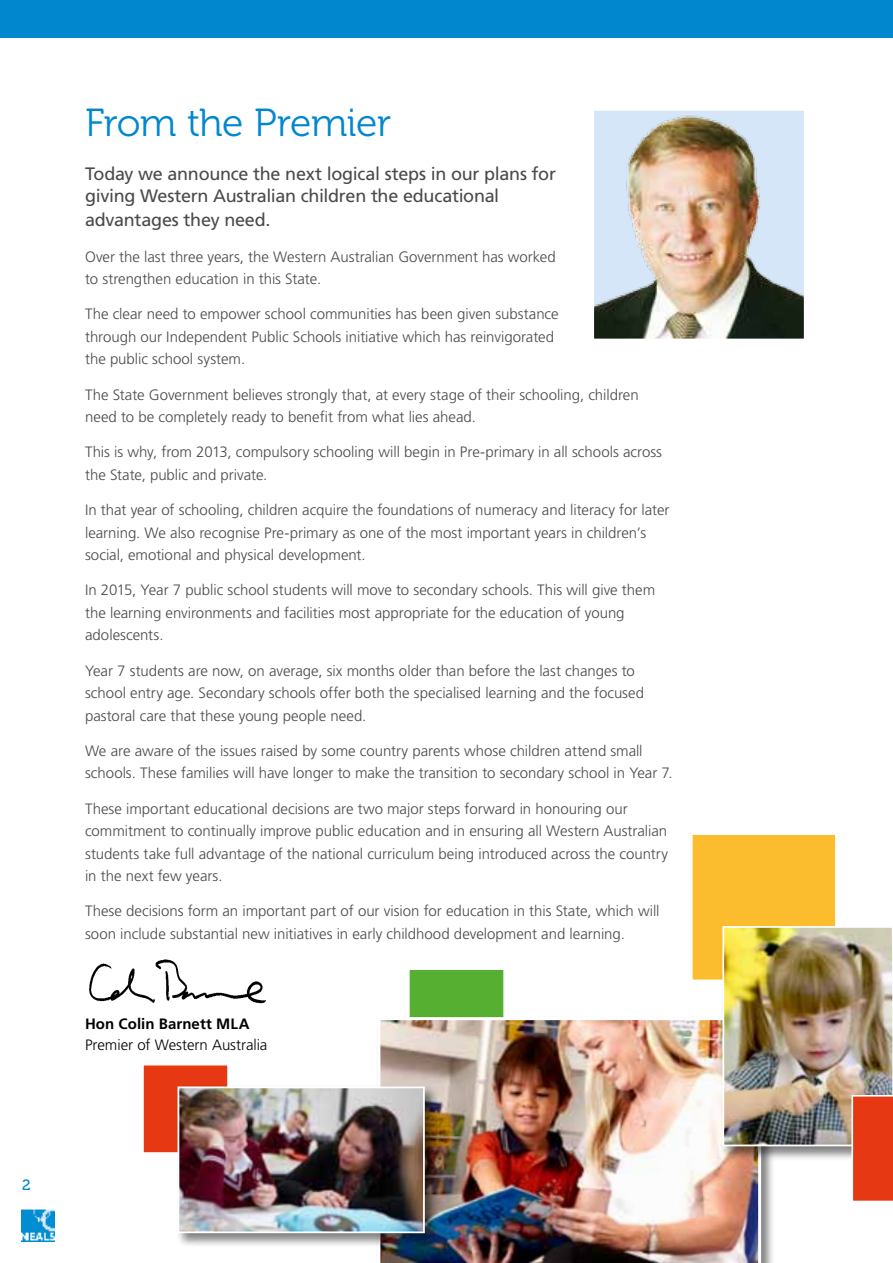
<style>
.page{position:relative;width:893px;height:1263px;background:#fff}
.page>*{position:absolute;margin:0;border:0;box-sizing:border-box;transform-origin:0 0}
.t1{font:39px "Museo 300";letter-spacing:-.015em;color:#0087ce}
.t2{font:18px/23.2px "Frutiger";letter-spacing:-.015em;color:#4a4a49}
.t3{font:300 15px/22.5px "Frutiger";color:#4a4a49}
.t4{font:300 15px "Frutiger";letter-spacing:-.005em;color:#000}
.t5{font:700 15px "Frutiger";letter-spacing:.005em;color:#000}
.t6{font:15px "Museo 500";color:#0087ce}
</style>
<div class="page">
<div style="left:142px;top:1064px;width:87px;height:89px;background:#e63812;border:1px solid #fff"></div>
<div style="left:408px;top:968px;width:97px;height:101px;background:#56af31;border:1px solid #fff"></div>
<div style="left:691px;top:833px;width:146px;height:148px;background:#fbbd2d;border:1px solid #fff"></div>
<img style="left:89px;top:959px;width:177px;height:45px">
<svg style="left:21px;top:1209px;width:34px;height:33px"></svg>
<img style="left:595px;top:112px;width:208px;height:226px">
<div style="left:591px;top:108px;width:216px;height:234px;border:3px solid #fff"></div>
<div style="left:0;top:0;width:893px;height:38px;background:#0087ce"></div>
<img style="left:380px;top:1017px;width:379px;height:246px">
<div style="left:175px;top:1084px;width:264px;height:163px;background:#000;opacity:.5"></div>
<img style="left:181px;top:1089px;width:241px;height:141px">
<div style="left:178px;top:1086px;width:247px;height:147px;border:2px solid #fff"></div>
<img style="left:722px;top:926px;width:171px;height:276px">
<p class="t6" style="left:22px;top:1177px;width:10px">2</p>
<h1 class="t1" style="left:85px;top:101px;width:308px">From the Premier</h1>
<p class="t2" style="left:85px;top:162px;width:472px">Today we announce the next logical steps in our plans for giving Western Australian children the educational advantages they need.</p>
<p class="t3" style="left:85px;top:245px;width:472px">Over the last three years, the Western Australian Government has worked to strengthen education in this State.</p>
<p class="t3" style="left:85px;top:303px;width:475px">The clear need to empower school communities has been given substance through our Independent Public Schools initiative which has reinvigorated the public school system.</p>
<p class="t3" style="left:85px;top:383px;width:555px">The State Government believes strongly that, at every stage of their schooling, children need to be completely ready to benefit from what lies ahead.</p>
<p class="t3" style="left:85px;top:441px;width:579px">This is why, from 2013, compulsory schooling will begin in Pre-primary in all schools across the State, public and private.</p>
<p class="t3" style="left:85px;top:499px;width:586px">In that year of schooling, children acquire the foundations of numeracy and literacy for later learning. We also recognise Pre-primary as one of the most important years in children’s social, emotional and physical development.</p>
<p class="t3" style="left:85px;top:579px;width:572px">In 2015, Year 7 public school students will move to secondary schools. This will give them the learning environments and facilities most appropriate for the education of young adolescents.</p>
<p class="t3" style="left:85px;top:659px;width:561px">Year 7 students are now, on average, six months older than before the last changes to school entry age. Secondary schools offer both the specialised learning and the focused pastoral care that these young people need.</p>
<p class="t3" style="left:85px;top:739px;width:589px">We are aware of the issues raised by some country parents whose children attend small schools. These families will have longer to make the transition to secondary school in Year 7.</p>
<p class="t3" style="left:85px;top:797px;width:584px">These important educational decisions are two major steps forward in honouring our commitment to continually improve public education and in ensuring all Western Australian students take full advantage of the national curriculum being introduced across the country in the next few years.</p>
<p class="t3" style="left:85px;top:900px;width:576px">These decisions form an important part of our vision for education in this State, which will soon include substantial new initiatives in early childhood development and learning.</p>
<p class="t5" style="left:85px;top:1015px;width:166px">Hon Colin Barnett MLA</p>
<p class="t4" style="left:85px;top:1036px;width:184px">Premier of Western Australia</p>
</div>
